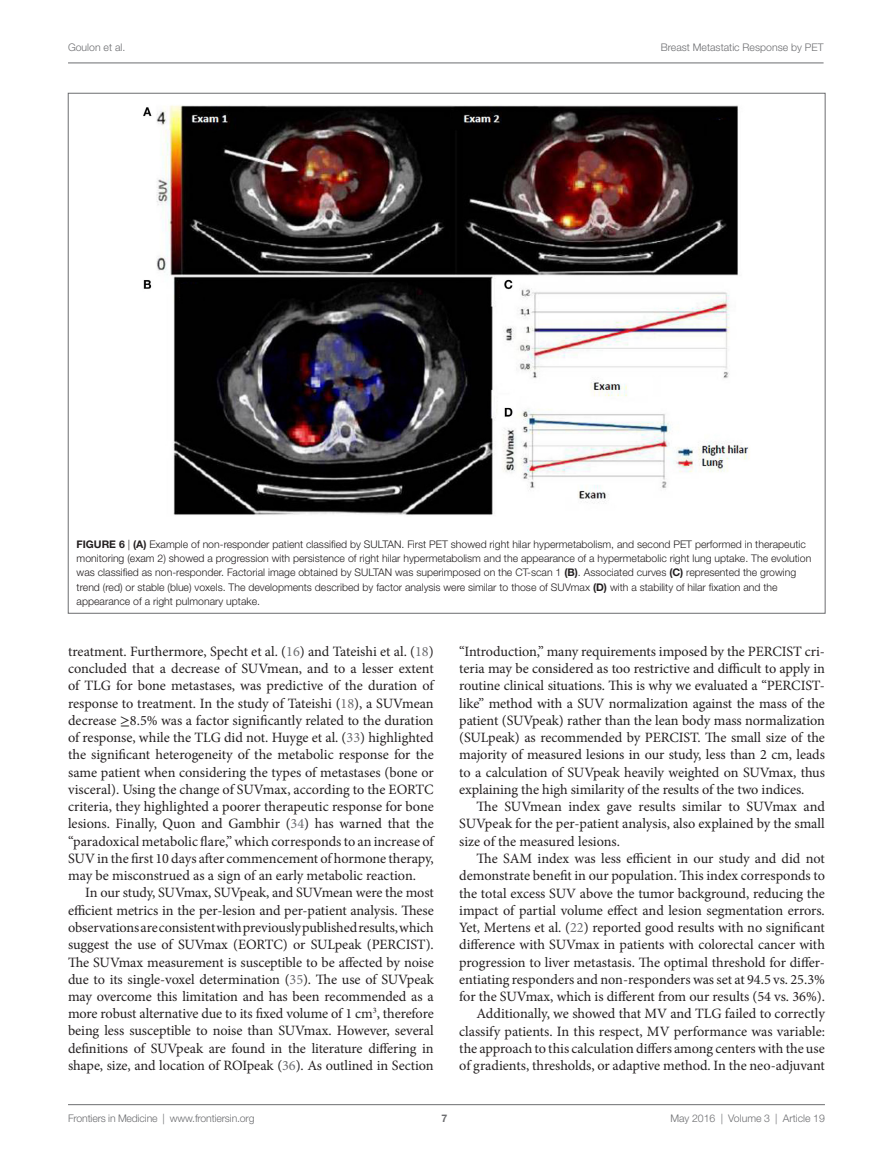
<style>
.page{position:relative;width:893px;height:1170px;background:#fff}
.page>*{position:absolute;margin:0;border:0;box-sizing:border-box;transform-origin:0 0}
.t1{font:14.25px/17.2px "Minion Pro";color:#231f20;text-align:justify}
.t2{font:300 10.5px/14.2px "Helvetica Neue LT Std";color:#231f20}
.t3{font:300 10.5px "Helvetica Neue LT Std";color:#6c6d70}
.t4{font:700 10.5px "Helvetica Neue LT Std";color:#6c6d70}
.s1{font-weight:700}
.s2{color:#6c6d70}
.s3{font-family:"STIX General"}
</style>
<div class="page">
<img style="left:143px;top:105px;width:607px;height:410px">
<hr style="left:68px;top:1104px;width:757px;height:1px;background:#6c6d70">
<hr style="left:68px;top:63px;width:756px;height:1px;background:#6c6d70">
<p class="t3" style="left:68px;top:41px;width:59px">Goulon et al.</p>
<p class="t3" style="left:661px;top:41px;width:164px">Breast Metastatic Response by PET</p>
<p class="t2" style="left:77px;top:536px;width:736px"><span class="s1">FIG URE 6</span> | <span class="s1">(A)</span> Example of non-responder patient classified by SULTAN. First PET showed right hilar hypermetabolism, and second PET performed in therapeutic monitoring (exam 2) showed a progression with persistence of right hilar hypermetabolism and the appearance of a hypermetabolic right lung uptake. The evolution was classified as non-responder. Factorial image obtained by SULTAN was superimposed on the CT-scan 1 <span class="s1">(B)</span>. Associated curves <span class="s1">(C)</span> represented the growing trend (red) or stable (blue) voxels. The developments described by factor analysis were similar to those of SUVmax <span class="s1">(D)</span> with a stability of hilar fixation and the appearance of a right pulmonary uptake.</p>
<p class="t1" style="left:68px;top:642px;width:367px">treatment. Furthermore, Specht et al. (<span class="s2">16</span>) and Tateishi et al. (<span class="s2">18</span>) concluded that a decrease of SUVmean, and to a lesser extent of TLG for bone metastases, was predictive of the duration of response to treatment. In the study of Tateishi (<span class="s2">18</span>), a SUVmean decrease <span class="s3">≥</span>8.5% was a factor significantly related to the duration of response, while the TLG did not. Huyge et al. (<span class="s2">33</span>) highlighted the significant heterogeneity of the metabolic response for the same patient when considering the types of metastases (bone or visceral). Using the change of SUVmax, according to the EORTC criteria, they highlighted a poorer therapeutic response for bone lesions. Finally, Quon and Gambhir (<span class="s2">34</span>) has warned that the “paradoxical metabolic flare,” which corresponds to an increase of SUV in the first 10 days after commencement of hormone therapy, may be misconstrued as a sign of an early metabolic reaction.</p>
<p class="t1" style="left:68px;top:884px;width:367px;text-indent:17px">In our study, SUVmax, SUVpeak, and SUVmean were the most efficient metrics in the per-lesion and per-patient analysis. These observations are consistent with previously published results, which suggest the use of SUVmax (EORTC) or SULpeak (PERCIST).<br>The SUVmax measurement is susceptible to be affected by noise due to its single-voxel determination (<span class="s2">35</span>). The use of SUVpeak may overcome this limitation and has been recommended as a more robust alternative due to its fixed volume of 1 cm<sup>3</sup>, therefore being less susceptible to noise than SUVmax. However, several definitions of SUVpeak are found in the literature differing in shape, size, and location of ROIpeak (<span class="s2">36</span>). As outlined in Section</p>
<p class="t1" style="left:459px;top:642px;width:367px">“Introduction,” many requirements imposed by the PERCIST cri&shy;teria may be considered as too restrictive and difficult to apply in routine clinical situations. This is why we evaluated a “PERCIST&shy;like” method with a SUV normalization against the mass of the patient (SUVpeak) rather than the lean body mass normalization (SULpeak) as recommended by PERCIST. The small size of the majority of measured lesions in our study, less than 2 cm, leads to a calculation of SUVpeak heavily weighted on SUVmax, thus explaining the high similarity of the results of the two indices.</p>
<p class="t1" style="left:459px;top:798px;width:367px;text-indent:17px">The SUVmean index gave results similar to SUVmax and SUVpeak for the per-patient analysis, also explained by the small size of the measured lesions.</p>
<p class="t1" style="left:459px;top:849px;width:367px;text-align:right">The SAM index was less efficient in our study and did not demonstrate benefit in our population. This index corresponds to the total excess SUV above the tumor background, reducing the impact of partial volume effect and lesion segmentation errors.<br>Yet, Mertens et al. (<span class="s2">22</span>) reported good results with no significant difference with SUVmax in patients with colorectal cancer with progression to liver metastasis. The optimal threshold for differ&shy;entiating responders and non-responders was set at 94.5 vs. 25.3% for the SUVmax, which is different from our results (54 vs. 36%).<br>Additionally, we showed that MV and TLG failed to correctly classify patients. In this respect, MV performance was variable: the approach to this calculation differs among centers with the use of gradients, thresholds, or adaptive method. In the neo-adjuvant</p>
<p class="t3" style="left:68px;top:1111px;width:188px">Frontiers in Medicine | www.frontiersin.org</p>
<p class="t3" style="left:670px;top:1111px;width:156px">May 2016 | Volume 3 | Article 19</p>
<p class="t4" style="left:441px;top:1111px;width:7px">7</p>
</div>
